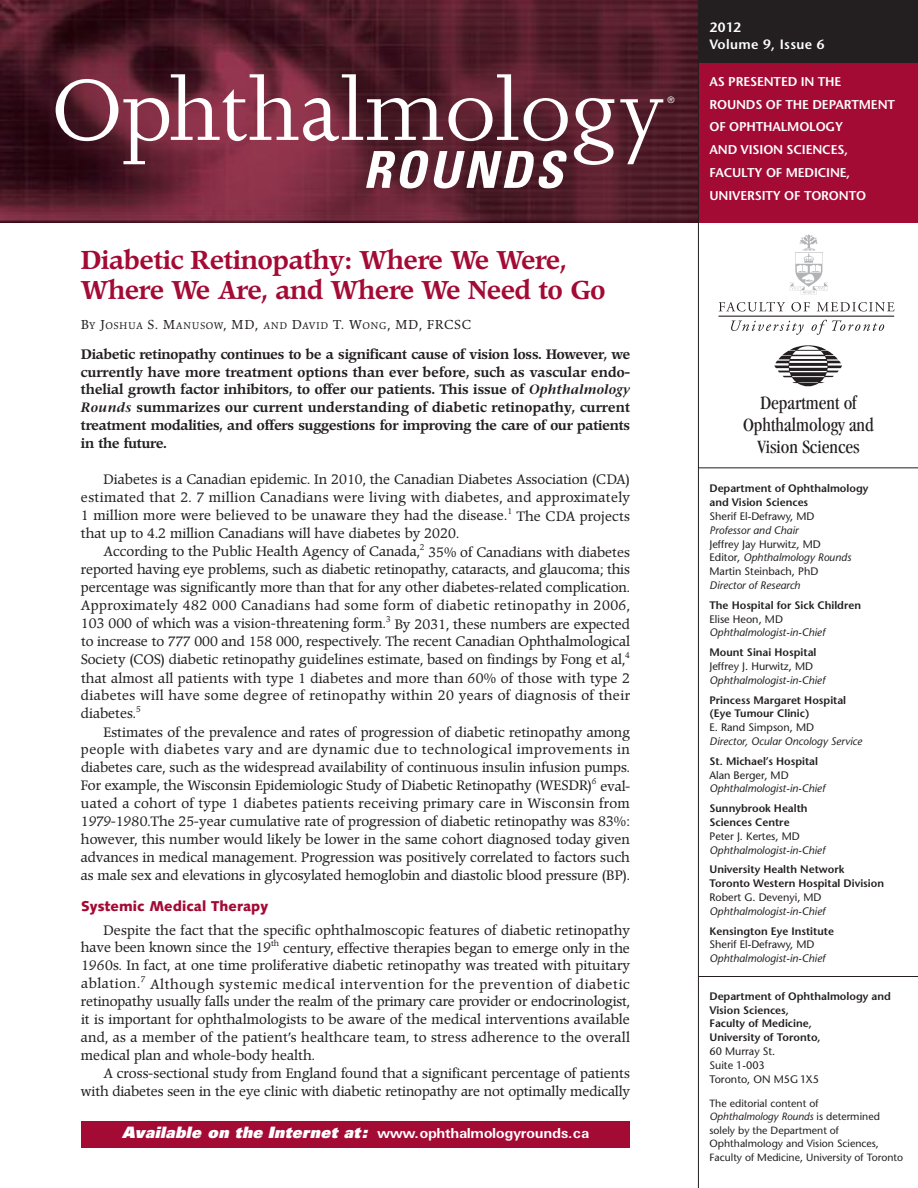
<style>
.page{position:relative;width:918px;height:1188px;background:#fff}
.page>*{position:absolute;margin:0;border:0;box-sizing:border-box;transform-origin:0 0}
.t1{font:99.75px "Joanna";color:#fff}
.t2{font:italic 700 condensed 51px "Univers";letter-spacing:.06em;color:#fff}
.t3{font:500 25.5px/30px "Poppl Pontifex BE";color:#a30a34}
.t4{font:condensed 19.5px/21.9px "Garamond";color:#231f20;text-align:center}
.t5{font:700 15px "Universal";letter-spacing:.015em;color:#fff}
.t6{font:900 14.25px "Syntax";letter-spacing:.005em;color:#a30a34}
.t7{font:13.5px/18px "Poppl Pontifex BE";color:#231f20;text-align:justify}
.t8{font:500 13.5px/18px "Poppl Pontifex BE";color:#231f20;text-align:justify}
.t9{font:600 13.5px/16.5px "Stone Sans";letter-spacing:.03em;color:#fff}
.t10{font:600 12.75px/22.8px "Stone Sans";letter-spacing:-.01em;color:#fff}
.t11{font:12.75px "Poppl Pontifex BE Regular SC";letter-spacing:.09em;color:#231f20}
.t12{font:600 10.8px/13.8px "Stone Sans";color:#231f20}
.t13{font:10.8px/13.8px "Stone Sans";color:#231f20}
.t14{font:italic 10.8px "Stone Sans";color:#231f20}
.t15{font:10.5px/13.5px "Stone Sans";color:#231f20}
.t16{font:9px "Helvetica Neue LT Std";color:#fff}
.s1{font-size:9.6px}
.s2{font-family:"Stone Serif";font-weight:600;font-style:italic}
.s3{font-family:"Univers";font-weight:900;font-style:italic;font-size:15.75px}
.s4{font-style:italic}
</style>
<div class="page">
<div style="left:696px;top:0;width:222px;height:223px;background:#a30a34"></div>
<div style="left:696px;top:0;width:222px;height:63px;background:#231f20"></div>
<img style="left:0;top:0;width:698px;height:223px">
<hr style="left:698px;top:0;width:1px;height:1188px;background:#231f20">
<img style="left:774px;top:346px;width:68px;height:40px">
<hr style="left:698px;top:976px;width:220px;height:1px;background:#231f20">
<hr style="left:698px;top:467px;width:220px;height:1px;background:#231f20">
<img style="left:790px;top:234px;width:37px;height:60px">
<svg style="left:719px;top:302px;width:66px;height:10px"></svg>
<svg style="left:791px;top:302px;width:19px;height:10px"></svg>
<svg style="left:817px;top:302px;width:78px;height:10px"></svg>
<svg style="left:731px;top:321px;width:73px;height:14px"></svg>
<svg style="left:811px;top:320px;width:73px;height:15px"></svg>
<hr style="left:718px;top:316px;width:176px;height:1px;background:#231f20">
<div style="left:81px;top:1121px;width:549px;height:27px;background:#a30a34"></div>
<h1 class="t1" style="left:52px;top:72px;width:614px">Ophthalmology</h1>
<p class="t16" style="left:667px;top:97px;width:9px">®</p>
<h2 class="t2" style="left:363px;top:151px;width:201px">ROUNDS</h2>
<h3 class="t3" style="left:81px;top:247px;width:526px">Diabetic Retinopathy: Where We Were,<br>Where We Are, and Where We Need to Go</h3>
<p class="t11" style="left:81px;top:320px;width:392px">B<span class="s1">Y</span> J<span class="s1">OSHUA</span> S. M<span class="s1">ANUSOW</span>, MD, <span class="s1">AND</span> D<span class="s1">AVID</span> T. W<span class="s1">ONG</span>, MD, FRCSC</p>
<p class="t8" style="left:81px;top:346px;width:551px">Diabetic retinopathy continues to be a significant cause of vision loss. However, we currently have more treatment options than ever before, such as vascular endo&shy;thelial growth factor inhibitors, to offer our patients. This issue of <span class="s2">Ophthalmology Rounds</span> summarizes our current understanding of diabetic retinopathy, current treatment modalities, and offers suggestions for improving the care of our patients in the future.</p>
<p class="t7" style="left:81px;top:472px;width:551px;text-indent:23px">Diabetes is a Canadian epidemic. In 2010, the Canadian Diabetes Association (CDA) estimated that 2. 7 million Canadians were living with diabetes, and approximately 1 million more were believed to be unaware they had the disease.<sup>1</sup> The CDA projects that up to 4.2 million Canadians will have diabetes by 2020.</p>
<p class="t7" style="left:81px;top:544px;width:551px;text-indent:23px">According to the Public Health Agency of Canada,<sup>2</sup> 35% of Canadians with diabetes reported having eye problems, such as diabetic retinopathy, cataracts, and glaucoma; this percentage was significantly more than that for any other diabetes-related complication.<br>Approximately 482 000 Canadians had some form of diabetic retinopathy in 2006, 103 000 of which was a vision-threatening form.<sup>3</sup> By 2031, these numbers are expected to increase to 777 000 and 158 000, respectively. The recent Canadian Ophthalmological Society (COS) diabetic retinopathy guidelines estimate, based on findings by Fong et al,<sup>4 </sup>that almost all patients with type 1 diabetes and more than 60% of those with type 2 diabetes will have some degree of retinopathy within 20 years of diagnosis of their diabetes.<sup>5</sup></p>
<p class="t7" style="left:81px;top:724px;width:551px;text-indent:23px">Estimates of the prevalence and rates of progression of diabetic retinopathy among people with diabetes vary and are dynamic due to technological improvements in diabetes care, such as the widespread availability of continuous insulin infusion pumps.<br>For example, the Wisconsin Epidemiologic Study of Diabetic Retinopathy (WESDR)<sup>6</sup> eval&shy;uated a cohort of type 1 diabetes patients receiving primary care in Wisconsin from 1979-1980.The 25-year cumulative rate of progression of diabetic retinopathy was 83%: however, this number would likely be lower in the same cohort diagnosed today given advances in medical management. Progression was positively correlated to factors such as male sex and elevations in glycosylated hemoglobin and diastolic blood pressure (BP).</p>
<p class="t6" style="left:81px;top:900px;width:189px">Systemic Medical Therapy</p>
<p class="t7" style="left:81px;top:922px;width:551px;text-indent:23px">Despite the fact that the specific ophthalmoscopic features of diabetic retinopathy have been known since the 19<sup>th</sup> century, effective therapies began to emerge only in the 1960s. In fact, at one time proliferative diabetic retinopathy was treated with pituitary ablation.<sup>7</sup> Although systemic medical intervention for the prevention of diabetic retinopathy usually falls under the realm of the primary care provider or endocrinologist, it is important for ophthalmologists to be aware of the medical interventions available and, as a member of the patient’s healthcare team, to stress adherence to the overall medical plan and whole-body health.</p>
<p class="t7" style="left:81px;top:1066px;width:551px;text-align:right">A cross-sectional study from England found that a significant percentage of patients with diabetes seen in the eye clinic with diabetic retinopathy are not optimally medically</p>
<p class="t5" style="left:122px;top:1125px;width:468px"><span class="s3">Available on the Internet at:</span> www.ophthalmologyrounds.ca</p>
<p class="t9" style="left:710px;top:21px;width:117px">2012<br>Volume 9, Issue 6</p>
<p class="t10" style="left:709px;top:71px;width:187px">AS PRESENTED IN THE<br>ROUNDS OF THE DEPARTMENT<br>OF OPHTHALMOLOGY<br>AND VISION SCIENCES,<br>FACULTY OF MEDICINE,<br>UNIVERSITY OF TORONTO</p>
<h3 class="t4" style="left:743px;top:394px;width:132px">Department of<br>Ophthalmology and<br>Vision Sciences</h3>
<p class="t12" style="left:709px;top:483px;width:160px">Department of Ophthalmology and Vision Sciences</p>
<p class="t13" style="left:710px;top:511px;width:107px">Sherif El-Defrawy, MD</p>
<p class="t14" style="left:710px;top:526px;width:91px">Professor and Chair</p>
<p class="t13" style="left:710px;top:538px;width:143px">Jeffrey Jay Hurwitz, MD<br>Editor, <span class="s4">Ophthalmology Rounds<br></span>Martin Steinbach, PhD</p>
<p class="t14" style="left:710px;top:581px;width:92px">Director of Research</p>
<p class="t12" style="left:710px;top:599px;width:153px">The Hospital for Sick Children</p>
<p class="t13" style="left:710px;top:613px;width:75px">Elise Heon, MD</p>
<p class="t14" style="left:710px;top:629px;width:117px">Ophthalmologist-in-Chief</p>
<p class="t12" style="left:710px;top:647px;width:108px">Mount Sinai Hospital</p>
<p class="t13" style="left:710px;top:661px;width:105px">Jeffrey J. Hurwitz, MD</p>
<p class="t14" style="left:710px;top:676px;width:117px">Ophthalmologist-in-Chief</p>
<p class="t12" style="left:710px;top:694px;width:138px">Princess Margaret Hospital (Eye Tumour Clinic)</p>
<p class="t13" style="left:710px;top:722px;width:106px">E. Rand Simpson, MD</p>
<p class="t14" style="left:710px;top:737px;width:154px">Director, Ocular Oncology Service</p>
<p class="t12" style="left:710px;top:755px;width:110px">St. Michael’s Hospital</p>
<p class="t13" style="left:710px;top:769px;width:81px">Alan Berger, MD</p>
<p class="t14" style="left:710px;top:785px;width:117px">Ophthalmologist-in-Chief</p>
<p class="t12" style="left:710px;top:803px;width:100px">Sunnybrook Health<br>Sciences Centre</p>
<p class="t13" style="left:710px;top:830px;width:92px">Peter J. Kertes, MD</p>
<p class="t14" style="left:710px;top:846px;width:117px">Ophthalmologist-in-Chief</p>
<p class="t12" style="left:710px;top:864px;width:176px">University Health Network<br>Toronto Western Hospital Division</p>
<p class="t13" style="left:710px;top:892px;width:114px">Robert G. Devenyi, MD</p>
<p class="t14" style="left:710px;top:907px;width:117px">Ophthalmologist-in-Chief</p>
<p class="t12" style="left:710px;top:925px;width:126px">Kensington Eye Institute</p>
<p class="t13" style="left:710px;top:939px;width:107px">Sherif El-Defrawy, MD</p>
<p class="t14" style="left:710px;top:954px;width:117px">Ophthalmologist-in-Chief</p>
<p class="t12" style="left:709px;top:990px;width:183px">Department of Ophthalmology and<br>Vision Sciences,<br>Faculty of Medicine,<br>University of Toronto,</p>
<p class="t13" style="left:710px;top:1046px;width:111px">60 Murray St.<br>Suite 1-003<br>Toronto, ON M5G 1X5</p>
<p class="t15" style="left:709px;top:1097px;width:195px">The editorial content of<br><span class="s4">Ophthalmology Rounds</span> is determined solely by the Department of Ophthalmology and Vision Sciences, Faculty of Medicine, University of Toronto</p>
</div>
